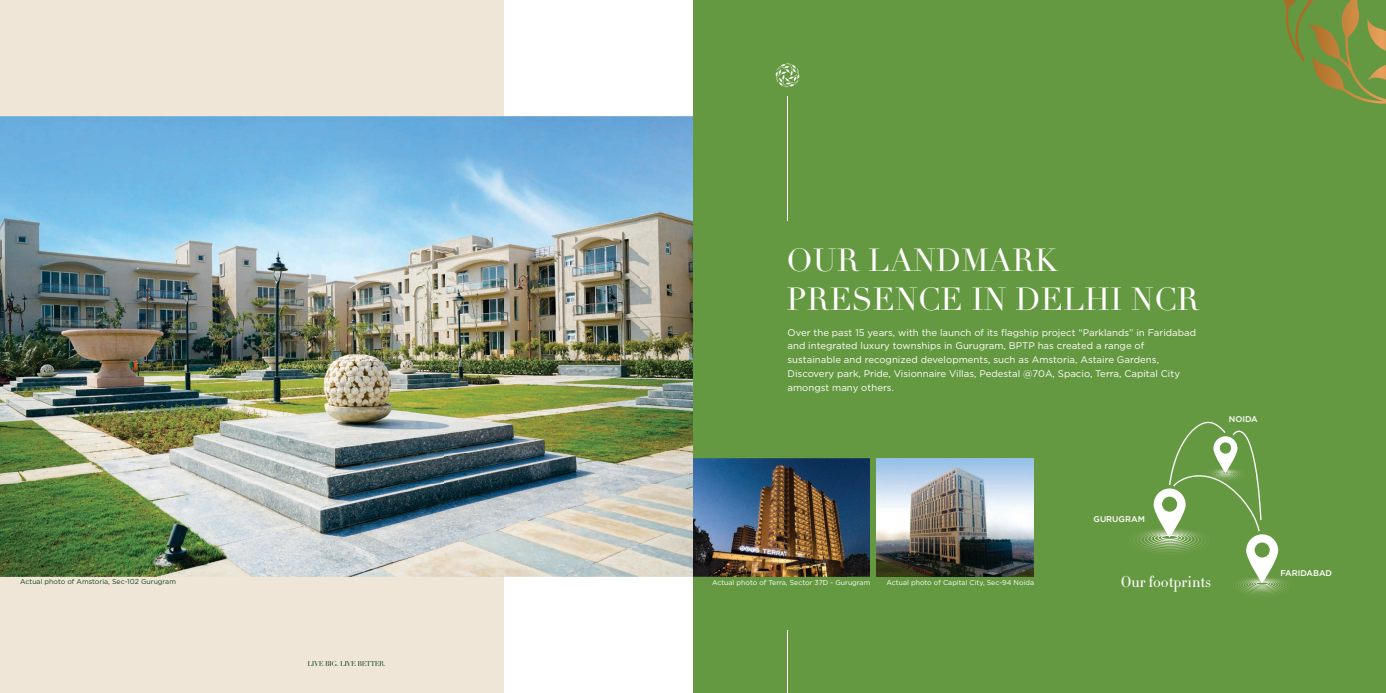
<style>
.page{position:relative;width:1386px;height:693px;background:#fff}
.page>*{position:absolute;margin:0;border:0;box-sizing:border-box;transform-origin:0 0}
.t1{font:31.5px/39px "Didot";color:#fff}
.t2{font:15.31px "Didot HTF L06 Light";color:#fff}
.t3{font:9.62px/13.8px "Gotham";color:#fff}
.t4{font:500 8.31px "Gotham";color:#fff}
.t5{font:7px "Gotham";color:#fff}
.t6{font:7px "Gotham";color:#0d4420}
.t7{font:7px "Didot";letter-spacing:-.07em;color:#0d4420}
</style>
<div class="page">
<div style="left:0;top:0;width:504px;height:693px;background:#f0e6d7"></div>
<img style="left:0;top:117px;width:693px;height:459px">
<div style="left:693px;top:0;width:693px;height:693px;background:#659941"></div>
<svg style="left:775px;top:63px;width:25px;height:25px"></svg>
<hr style="left:787px;top:96px;width:1px;height:125px;background:#fff">
<hr style="left:787px;top:630px;width:1px;height:63px;background:#fff">
<svg style="left:1133px;top:421px;width:156px;height:174px"></svg>
<img style="left:876px;top:458px;width:158px;height:118px">
<img style="left:693px;top:458px;width:177px;height:118px">
<svg style="left:1284px;top:0;width:102px;height:104px"></svg>
<p class="t6" style="left:20px;top:578px;width:157px">Actual photo of Amstoria, Sec-102 Gurugram</p>
<p class="t7" style="left:308px;top:659px;width:80px">LIVE BIG. LIVE BETTER.</p>
<h1 class="t1" style="left:787px;top:241px;width:414px">OUR LANDMARK<br>PRESENCE IN DELHI NCR</h1>
<p class="t3" style="left:788px;top:326px;width:410px">Over the past 15 years, with the launch of its flagship project “Parklands” in Faridabad and integrated luxury townships in Gurugram, BPTP has created a range of sustainable and recognized developments, such as Amstoria, Astaire Gardens, Discovery park, Pride, Visionnaire Villas, Pedestal @70A, Spacio, Terra, Capital City amongst many others.</p>
<p class="t4" style="left:1229px;top:416px;width:30px">NOIDA</p>
<p class="t5" style="left:712px;top:580px;width:160px">Actual photo of Terra, Sector 37D - Gurugram</p>
<p class="t5" style="left:887px;top:580px;width:149px">Actual photo of Capital City, Sec-94 Noida</p>
<p class="t4" style="left:1093px;top:515px;width:53px">GURUGRAM</p>
<h2 class="t2" style="left:1121px;top:575px;width:92px">Our footprints</h2>
<p class="t4" style="left:1280px;top:569px;width:53px">FARIDABAD</p>
</div>
